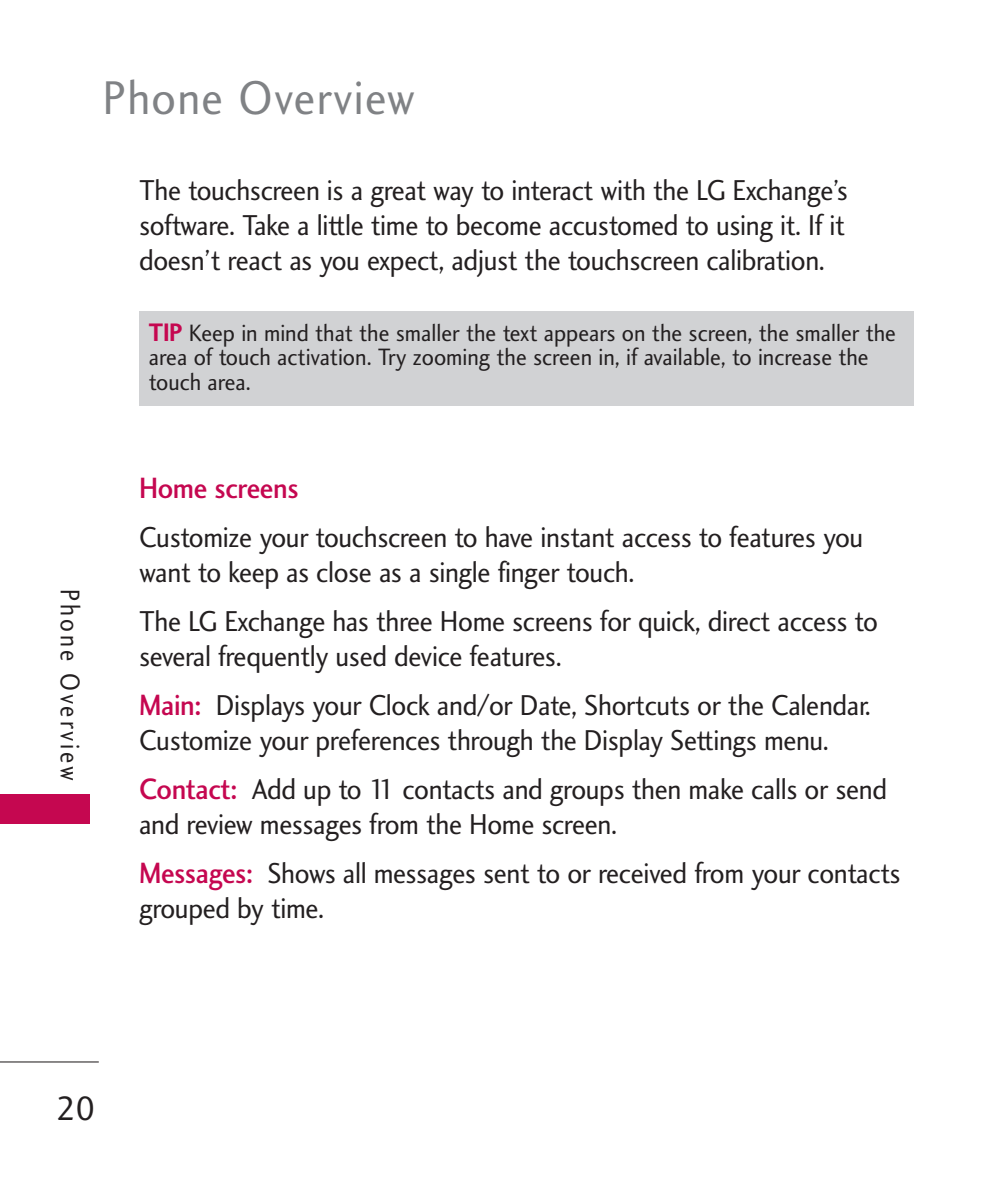
<style>
.page{position:relative;width:993px;height:1191px;background:#fff}
.page>*{position:absolute;margin:0;border:0;box-sizing:border-box;transform-origin:0 0}
.t1{font:49px "Charlotte Sans Book Let Plain";letter-spacing:.03em;color:#808285;scale:.93 1}
.t2{font:35px "Charlotte Sans Book Let Plain";color:#231f20;scale:.93 1}
.t3{font:30.45px "Charlotte Sans Medium Let Plain";letter-spacing:-.01em;color:#c50750;scale:.92 1}
.t4{font:29.75px/35px "Charlotte Sans Book Plain";letter-spacing:-.01em;color:#231f20;scale:.93 1}
.t5{font:28px "Charlotte Sans Book Let Plain";letter-spacing:.12em;color:#231f20;scale:.85 1}
.t6{font:24.5px/24.5px "Charlotte Sans Book Plain";color:#231f20;scale:.93 1}
.s1{font-family:"Charlotte Sans Bold Let Plain";font-size:26.25px;color:#c50750}
.s2{font-family:"Charlotte Sans Medium Let Plain";font-size:30.45px;color:#c50750}
</style>
<div class="page">
<hr style="left:0;top:1061px;width:99px;height:1px;background:#231f20">
<div style="left:0;top:794px;width:89px;height:29px;background:#c50750"></div>
<div style="left:139px;top:311px;width:774px;height:95px;background:#d1d2d4"></div>
<h1 class="t1" style="left:103px;top:68px;width:337px">Phone Overview</h1>
<p class="t4" style="left:139px;top:175px;width:763px;text-align:justify">The touchscreen is a great way to interact with the LG Exchange’s software. Take a little time to become accustomed to using it. If it doesn’t react as you expect, adjust the touchscreen calibration.</p>
<p class="t6" style="left:149px;top:322px;width:804px"><span class="s1">TIP</span> Keep in mind that the smaller the text appears on the screen, the smaller the area of touch activation. Try zooming the screen in, if available, to increase the touch area.</p>
<p class="t5" style="left:87px;top:589px;width:226px;rotate:90deg">Phone Overview</p>
<p class="t3" style="left:139px;top:470px;width:175px">Home screens</p>
<p class="t4" style="left:139px;top:522px;width:780px">Customize your touchscreen to have instant access to features you want to keep as close as a single finger touch.</p>
<p class="t4" style="left:139px;top:606px;width:795px">The LG Exchange has three Home screens for quick, direct access to several frequently used device features.</p>
<p class="t4" style="left:139px;top:690px;width:788px"><span class="s2">Main:</span> Displays your Clock and/or Date, Shortcuts or the Calendar.<br>Customize your preferences through the Display Settings menu.</p>
<p class="t4" style="left:139px;top:774px;width:805px"><span class="s2">Contact:</span> Add up to 11 contacts and groups then make calls or send and review messages from the Home screen.</p>
<p class="t4" style="left:139px;top:858px;width:820px"><span class="s2">Messages:</span> Shows all messages sent to or received from your contacts grouped by time.</p>
<p class="t2" style="left:57px;top:1087px;width:43px">20</p>
</div>
